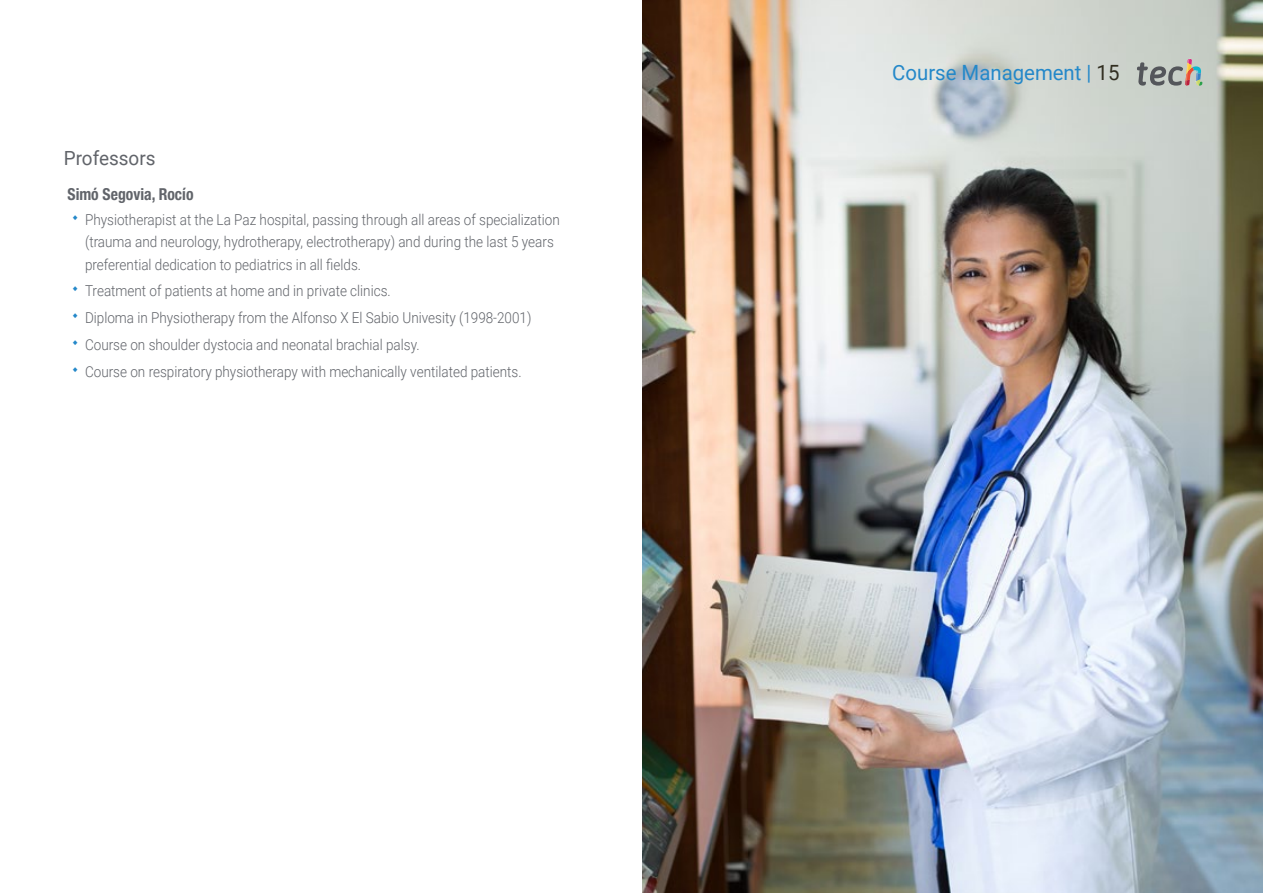
<style>
.page{position:relative;width:1263px;height:893px;background:#fff}
.page>*{position:absolute;margin:0;border:0;box-sizing:border-box;transform-origin:0 0}
.t1{font:21px "Roboto";color:#2488c9}
.t2{font:19.5px "Roboto";color:#61646a}
.t3{font:700 condensed 16.5px "Helvetica Neue LT Std";color:#61646a;scale:.95 1}
.t4{font:300 15px/26.7px "Roboto";color:#61646a;scale:.9 1}
.s1{color:#312e20}
</style>
<div class="page">
<img style="left:642px;top:0;width:621px;height:893px">
<svg style="left:1137px;top:59px;width:65px;height:27px;background:#a5a7a2"></svg>
<h2 class="t2" style="left:64px;top:144px;width:93px">Professors</h2>
<p class="t3" style="left:68px;top:184px;width:134px">Simó Segovia, Rocío</p>
<p class="t4" style="left:85px;top:208px;width:529px;line-height:22.5px">Physiotherapist at the La Paz hospital, passing through all areas of specialization (trauma and neurology, hydrotherapy, electrotherapy) and during the last 5 years preferential dedication to pediatrics in all fields.</p>
<p class="t4" style="left:85px;top:277px;width:497px">Treatment of patients at home and in private clinics.<br>Diploma in Physiotherapy from the Alfonso X El Sabio Univesity (1998-2001)<br>Course on shoulder dystocia and neonatal brachial palsy.<br>Course on respiratory physiotherapy with mechanically ventilated patients.</p>
<h1 class="t1" style="left:892px;top:57px;width:229px">Course Management | <span class="s1">15</span></h1>
</div>
